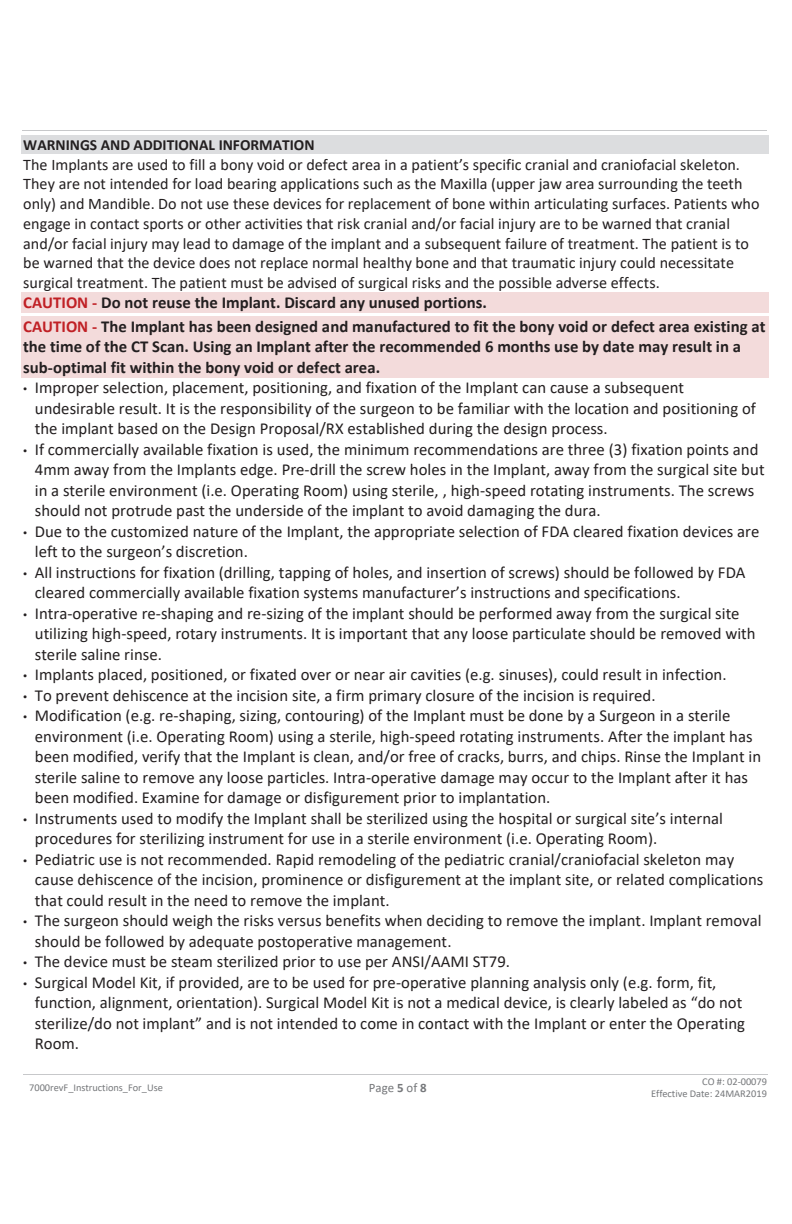
<style>
.page{position:relative;width:792px;height:1224px;background:#fff}
.page>*{position:absolute;margin:0;border:0;box-sizing:border-box;transform-origin:0 0}
.t1{font:16.8px/20.4px "Calibri";color:#231f20}
.t2{font:700 16.8px/23.8px "Calibri";color:#231f20}
.t3{font:16.2px/19.8px "Calibri";color:#231f20}
.t4{font:700 15.6px "Calibri";color:#231f20}
.t5{font:12.8px "Calibri";color:#76787b}
.t6{font:10.4px/12.8px "Calibri";color:#76787b;text-align:right}
.s1{color:#c02025}
.s2{font-family:"Arial";font-style:italic;font-size:11.6px}
.s3{font-weight:700}
</style>
<div class="page">
<hr style="left:22px;top:130px;width:745px;height:1px;background:#c7c8ca">
<hr style="left:23px;top:1074px;width:248px;height:1px;background:#c7c8ca">
<hr style="left:272px;top:1074px;width:247px;height:1px;background:#c7c8ca">
<hr style="left:520px;top:1074px;width:247px;height:1px;background:#c7c8ca">
<div style="left:21px;top:135px;width:748px;height:19px;background:#dcdddf"></div>
<div style="left:21px;top:292px;width:748px;height:21px;background:#f3dbdb"></div>
<div style="left:21px;top:316px;width:748px;height:20px;background:#f3dbdb"></div>
<div style="left:21px;top:336px;width:748px;height:21px;background:#f3dbdb"></div>
<div style="left:21px;top:357px;width:748px;height:20px;background:#f3dbdb"></div>
<p class="t4" style="left:23px;top:134px;width:293px">WARNINGS AND ADDITIONAL INFORMATION</p>
<p class="t3" style="left:23px;top:154px;width:738px">The Implants are used to fill a bony void or defect area in a patient’s specific cranial and craniofacial skeleton.<br>They are not intended for load bearing applications such as the Maxilla (upper jaw area surrounding the teeth only) and Mandible. Do not use these devices for replacement of bone within articulating surfaces. Patients who engage in contact sports or other activities that risk cranial and/or facial injury are to be warned that cranial and/or facial injury may lead to damage of the implant and a subsequent failure of treatment. The patient is to be warned that the device does not replace normal healthy bone and that traumatic injury could necessitate surgical treatment. The patient must be advised of surgical risks and the possible adverse effects.</p>
<p class="t2" style="left:23px;top:291px;width:744px"><span class="s1">CAUTION -</span> Do not reuse the Implant. Discard any unused portions.<br><span class="s1">CAUTION -</span> The Implant has been designed and manufactured to fit the bony void or defect area existing at</p>
<p class="t2" style="left:23px;top:336px;width:719px;line-height:20.4px">the time of the CT Scan. Using an Implant after the recommended 6 months use by date may result in a sub-optimal fit within the bony void or defect area.</p>
<p class="t1" style="left:35px;top:377px;width:723px;text-indent:-12px"><span class="s2">•</span> Improper selection, placement, positioning, and fixation of the Implant can cause a subsequent undesirable result. It is the responsibility of the surgeon to be familiar with the location and positioning of the implant based on the Design Proposal/RX established during the design process.</p>
<p class="t1" style="left:35px;top:439px;width:731px;text-indent:-12px"><span class="s2">•</span> If commercially available fixation is used, the minimum recommendations are three (3) fixation points and 4mm away from the Implants edge. Pre-drill the screw holes in the Implant, away from the surgical site but in a sterile environment (i.e. Operating Room) using sterile, , high-speed rotating instruments. The screws should not protrude past the underside of the implant to avoid damaging the dura.</p>
<p class="t1" style="left:35px;top:521px;width:726px;text-indent:-12px"><span class="s2">•</span> Due to the customized nature of the Implant, the appropriate selection of FDA cleared fixation devices are left to the surgeon’s discretion.</p>
<p class="t1" style="left:35px;top:562px;width:712px;text-indent:-12px"><span class="s2">•</span> All instructions for fixation (drilling, tapping of holes, and insertion of screws) should be followed by FDA cleared commercially available fixation systems manufacturer’s instructions and specifications.</p>
<p class="t1" style="left:35px;top:603px;width:722px;text-indent:-12px"><span class="s2">•</span> Intra-operative re-shaping and re-sizing of the implant should be performed away from the surgical site utilizing high-speed, rotary instruments. It is important that any loose particulate should be removed with sterile saline rinse.</p>
<p class="t1" style="left:23px;top:664px;width:705px"><span class="s2">•</span> Implants placed, positioned, or fixated over or near air cavities (e.g. sinuses), could result in infection.</p>
<p class="t1" style="left:23px;top:685px;width:634px"><span class="s2">•</span> To prevent dehiscence at the incision site, a firm primary closure of the incision is required.</p>
<p class="t1" style="left:35px;top:705px;width:728px;text-indent:-12px"><span class="s2">•</span> Modification (e.g. re-shaping, sizing, contouring) of the Implant must be done by a Surgeon in a sterile environment (i.e. Operating Room) using a sterile, high-speed rotating instruments. After the implant has been modified, verify that the Implant is clean, and/or free of cracks, burrs, and chips. Rinse the Implant in sterile saline to remove any loose particles. Intra-operative damage may occur to the Implant after it has been modified. Examine for damage or disfigurement prior to implantation.</p>
<p class="t1" style="left:35px;top:808px;width:690px;text-indent:-12px"><span class="s2">•</span> Instruments used to modify the Implant shall be sterilized using the hospital or surgical site’s internal procedures for sterilizing instrument for use in a sterile environment (i.e. Operating Room).</p>
<p class="t1" style="left:35px;top:849px;width:730px;text-indent:-12px"><span class="s2">•</span> Pediatric use is not recommended. Rapid remodeling of the pediatric cranial/craniofacial skeleton may cause dehiscence of the incision, prominence or disfigurement at the implant site, or related complications that could result in the need to remove the implant.</p>
<p class="t1" style="left:35px;top:910px;width:728px;text-indent:-12px"><span class="s2">•</span> The surgeon should weigh the risks versus benefits when deciding to remove the implant. Implant removal should be followed by adequate postoperative management.</p>
<p class="t1" style="left:23px;top:951px;width:488px"><span class="s2">•</span> The device must be steam sterilized prior to use per ANSI/AAMI ST79.</p>
<p class="t1" style="left:35px;top:972px;width:712px;text-indent:-12px"><span class="s2">•</span> Surgical Model Kit, if provided, are to be used for pre-operative planning analysis only (e.g. form, fit, function, alignment, orientation). Surgical Model Kit is not a medical device, is clearly labeled as “do not sterilize/do not implant” and is not intended to come in contact with the Implant or enter the Operating Room.</p>
<p class="t6" style="left:29px;top:1081px;width:135px">7000revF_Instructions_For_Use</p>
<p class="t5" style="left:369px;top:1079px;width:59px">Page <span class="s3">5</span> of <span class="s3">8</span></p>
<p class="t6" style="left:651px;top:1074px;width:117px">CO #: 02-00079<br>Effective Date: 24MAR2019</p>
</div>
